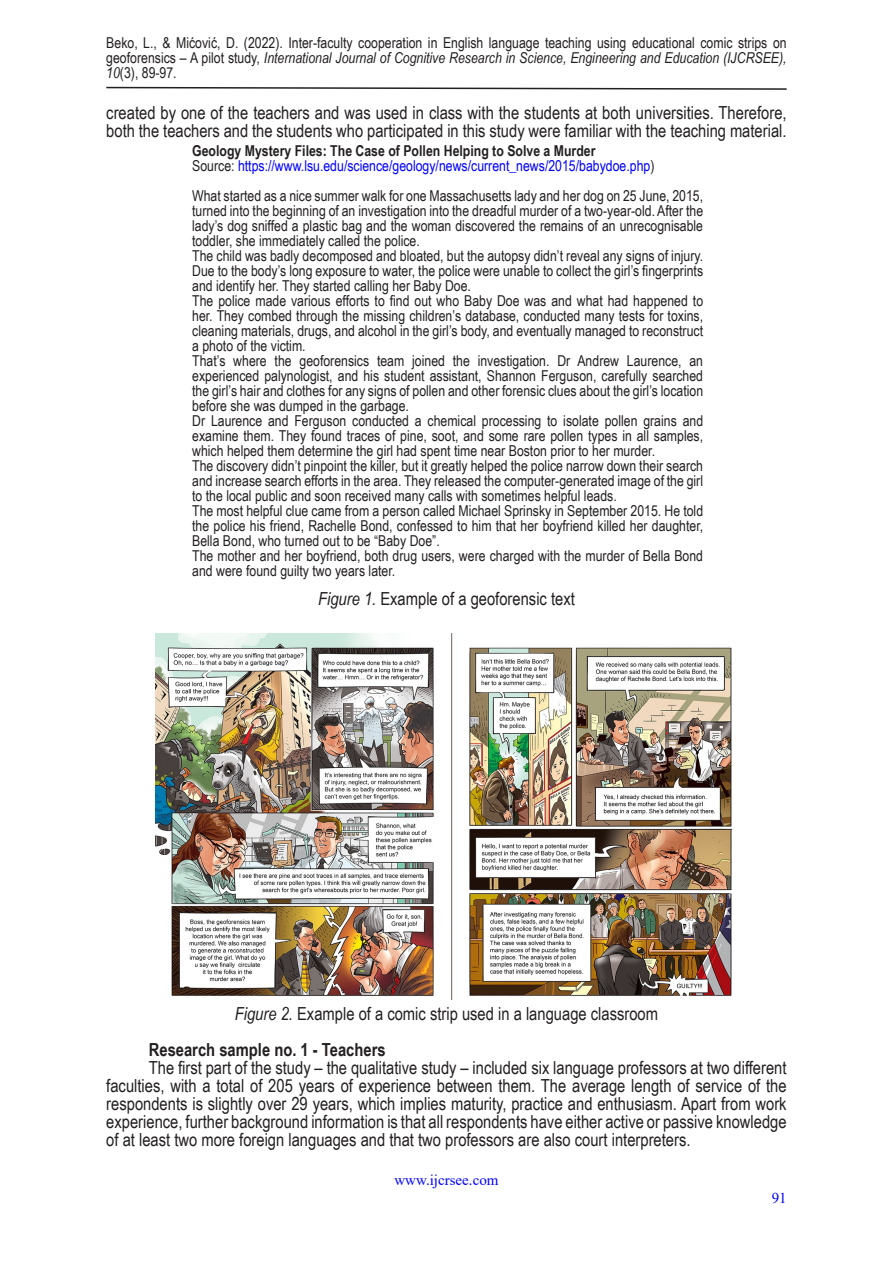
<style>
.page{position:relative;width:893px;height:1263px;background:#fff}
.page>*{position:absolute;margin:0;border:0;box-sizing:border-box;transform-origin:0 0}
.TEXT_NOVI{font:18px/18px "Arial Narrow";color:#231f20}
.TEXT_NOVI-2{font:700 18px "Arial Narrow";color:#231f20}
.TEXT_NOVI-3{font:15px/15px "Arial Narrow";color:#231f20;text-align:justify}
.TEXT_NOVI-4{font:15px "Arial Narrow";color:#00f}
.TEXT_NOVI-5{font:700 15px "Arial Narrow";color:#231f20}
.t1{font:15px "Times New Roman";color:#00f}
.s1{font-style:italic}
.s2{color:#231f20}
</style>
<div class="page">
<svg style="left:106px;top:86px;width:681px;height:4px"></svg>
<img style="left:155px;top:634px;width:577px;height:365px">
<p class="TEXT_NOVI-3" style="left:106px;top:35px;width:682px">Beko, L., &amp; Mićović, D. (2022). Inter-faculty cooperation in English language teaching using educational comic strips on geoforensics – A pilot study, <span class="s1">International Journal of Cognitive Research in Science, Engineering and Education (IJCRSEE), 10</span>(3), 89-97.</p>
<p class="TEXT_NOVI" style="left:106px;top:103px;width:682px">created by one of the teachers and was used in class with the students at both universities. Therefore, both the teachers and the students who participated in this study were familiar with the teaching material.</p>
<p class="TEXT_NOVI-5" style="left:192px;top:139px;width:405px">Geology Mystery Files: The Case of Pollen Helping to Solve a Murder</p>
<p class="TEXT_NOVI-4" style="left:192px;top:154px;width:464px"><span class="s2">Source:</span> https://www.lsu.edu/science/geology/news/current_news/2015/babydoe.php<span class="s2">)</span></p>
<p class="TEXT_NOVI-3" style="left:192px;top:187px;width:512px">What started as a nice summer walk for one Massachusetts lady and her dog on 25 June, 2015, turned into the beginning of an investigation into the dreadful murder of a two-year-old. After the lady’s dog sniffed a plastic bag and the woman discovered the remains of an unrecognisable toddler, she immediately called the police.</p>
<p class="TEXT_NOVI-3" style="left:192px;top:247px;width:512px">The child was badly decomposed and bloated, but the autopsy didn’t reveal any signs of injury.<br>Due to the body’s long exposure to water, the police were unable to collect the girl’s fingerprints and identify her. They started calling her Baby Doe.</p>
<p class="TEXT_NOVI-3" style="left:192px;top:292px;width:512px">The police made various efforts to find out who Baby Doe was and what had happened to her. They combed through the missing children’s database, conducted many tests for toxins, cleaning materials, drugs, and alcohol in the girl’s body, and eventually managed to reconstruct a photo of the victim.</p>
<p class="TEXT_NOVI-3" style="left:192px;top:352px;width:512px">That’s where the geoforensics team joined the investigation. Dr Andrew Laurence, an experienced palynologist, and his student assistant, Shannon Ferguson, carefully searched the girl’s hair and clothes for any signs of pollen and other forensic clues about the girl’s location before she was dumped in the garbage.</p>
<p class="TEXT_NOVI-3" style="left:192px;top:412px;width:512px">Dr Laurence and Ferguson conducted a chemical processing to isolate pollen grains and examine them. They found traces of pine, soot, and some rare pollen types in all samples, which helped them determine the girl had spent time near Boston prior to her murder.</p>
<p class="TEXT_NOVI-3" style="left:192px;top:457px;width:512px">The discovery didn’t pinpoint the killer, but it greatly helped the police narrow down their search and increase search efforts in the area. They released the computer-generated image of the girl to the local public and soon received many calls with sometimes helpful leads.</p>
<p class="TEXT_NOVI-3" style="left:192px;top:502px;width:512px">The most helpful clue came from a person called Michael Sprinsky in September 2015. He told the police his friend, Rachelle Bond, confessed to him that her boyfriend killed her daughter, Bella Bond, who turned out to be “Baby Doe”.</p>
<p class="TEXT_NOVI-3" style="left:192px;top:547px;width:512px">The mother and her boyfriend, both drug users, were charged with the murder of Bella Bond and were found guilty two years later.</p>
<p class="TEXT_NOVI" style="left:318px;top:589px;width:258px"><span class="s1">Figure 1.</span> Example of a geoforensic text</p>
<p class="TEXT_NOVI" style="left:235px;top:1003px;width:425px"><span class="s1">Figure 2.</span> Example of a comic strip used in a language classroom</p>
<p class="TEXT_NOVI-2" style="left:149px;top:1035px;width:238px">Research sample no. 1 - Teachers</p>
<p class="TEXT_NOVI" style="left:106px;top:1057px;width:682px;text-align:justify;text-indent:43px">The first part of the study – the qualitative study – included six language professors at two different faculties, with a total of 205 years of experience between them. The average length of service of the respondents is slightly over 29 years, which implies maturity, practice and enthusiasm. Apart from work experience, further background information is that all respondents have either active or passive knowledge of at least two more foreign languages and that two professors are also court interpreters.</p>
<p class="t1" style="left:394px;top:1169px;width:106px">www.ijcrsee.com</p>
<p class="t1" style="left:772px;top:1187px;width:16px">91</p>
</div>
